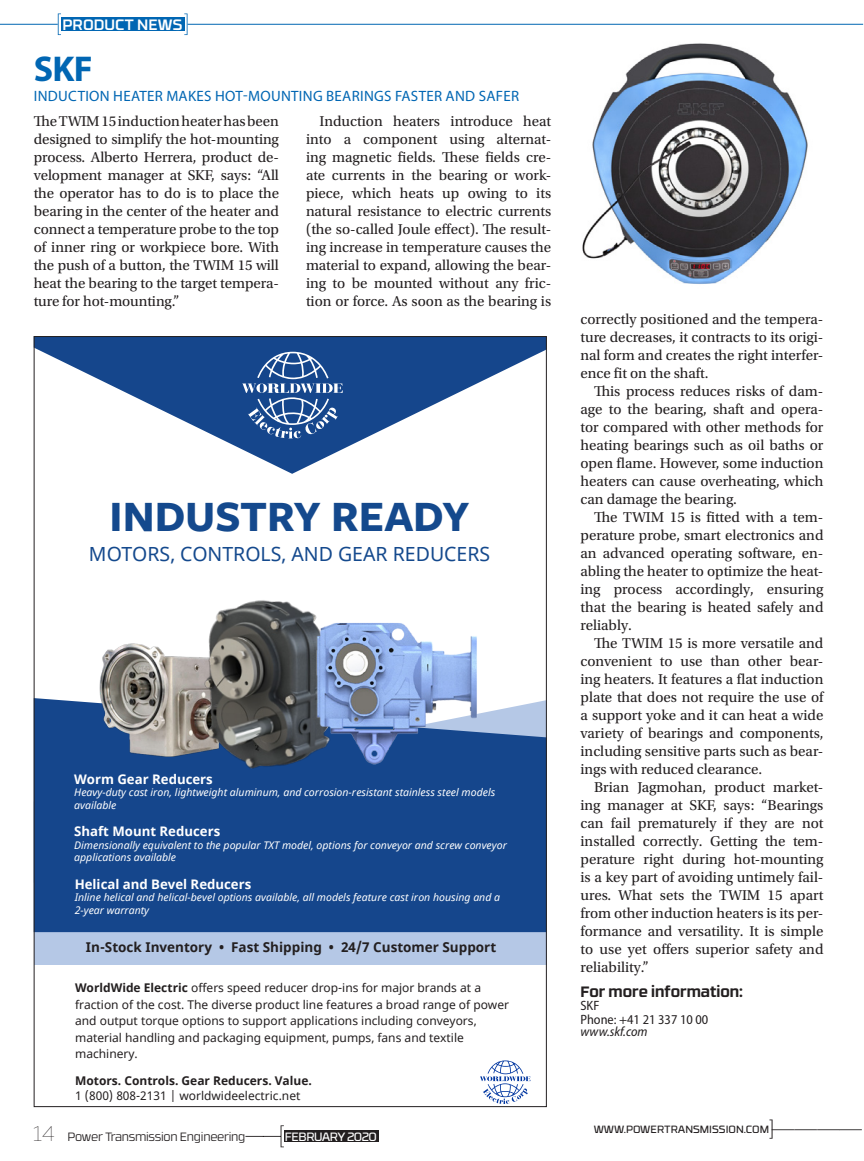
<style>
.page{position:relative;width:864px;height:1161px;background:#fff}
.page>*{position:absolute;margin:0;border:0;box-sizing:border-box;transform-origin:0 0}
.t1{font:700 45px "Freight Sans Pro";color:#14498d}
.t2{font:700 36px "Myriad Pro";color:#0166b3}
.t3{font:300 condensed 24px "Myriad Pro";color:#231f20}
.t4{font:19.5px "Noto Sans";color:#14498d}
.t5{font:15px/18px "Utopia Std";color:#231f20;text-align:justify}
.t6{font:15px "Myriad Pro";letter-spacing:.02em;color:#0166b3}
.t7{font:700 15px "RB No 3.1";color:#231f20}
.t8{font:500 15px "RB No 3.1";color:#fff}
.t9{font:700 13.5px "Noto Sans";color:#231f20}
.t10{font:semi-condensed 13.5px/13.5px "Myriad Pro";color:#231f20}
.t11{font:italic semi-condensed 13.5px "Myriad Pro";color:#231f20}
.t12{font:700 13.2px "Noto Sans";color:#fff}
.t13{font:12px/16.5px "Noto Sans";color:#231f20}
.t14{font:700 12px "Noto Sans";color:#231f20}
.t15{font:300 12px "RB No 3.1";letter-spacing:-.02em;color:#231f20}
.t16{font:12px "RB No 3.1";letter-spacing:-.04em;color:#fff}
.t17{font:italic 10.5px/12.6px "Noto Sans";color:#fff}
.t18{font:10.5px "RB No 3.1";color:#231f20}
.s1{font-weight:700}
.s2{font-weight:100;font-size:21px}
</style>
<div class="page">
<div style="left:34px;top:932px;width:513px;height:32px;background:#b5c8e6"></div>
<div style="left:36px;top:698px;width:509px;height:234px;background:#15468c"></div>
<svg style="left:36px;top:338px;width:509px;height:136px"></svg>
<svg style="left:480px;top:1060px;width:50px;height:44px"></svg>
<svg style="left:242px;top:352px;width:101px;height:86px;background:#426aa2"></svg>
<img style="left:89px;top:643px;width:158px;height:135px">
<img style="left:199px;top:600px;width:100px;height:173px">
<img style="left:299px;top:609px;width:194px;height:180px">
<img style="left:582px;top:43px;width:226px;height:241px">
<svg style="left:245px;top:1125px;width:39px;height:22px"></svg>
<div style="left:284px;top:1131px;width:94px;height:11px;background:#231f20"></div>
<div style="left:61px;top:17px;width:123px;height:14px;background:#0166b3"></div>
<svg style="left:184px;top:14px;width:4px;height:21px"></svg>
<hr style="left:188px;top:24px;width:675px;height:1px;background:#0166b3">
<svg style="left:58px;top:14px;width:3px;height:21px"></svg>
<hr style="left:0;top:24px;width:58px;height:1px;background:#0166b3">
<p class="t8" style="left:62px;top:13px;width:122px">PRODUCT NEWS</p>
<h2 class="t2" style="left:34px;top:49px;width:61px">SKF</h2>
<p class="t6" style="left:34px;top:88px;width:487px">INDUCTION HEATER MAKES HOT-MOUNTING BEARINGS FASTER AND SAFER</p>
<p class="t5" style="left:34px;top:112px;width:247px">The TWIM 15 induction heater has been designed to simplify the hot-mounting process. Alberto Herrera, product de&shy;velopment manager at SKF, says: “All the operator has to do is to place the bearing in the center of the heater and connect a temperature probe to the top of inner ring or workpiece bore. With the push of a button, the TWIM 15 will heat the bearing to the target tempera&shy;ture for hot-mounting.”</p>
<p class="t5" style="left:306px;top:112px;width:247px;text-indent:14px">Induction heaters introduce heat into a component using alternat&shy;ing magnetic fields. These fields cre&shy;ate currents in the bearing or work&shy;piece, which heats up owing to its natural resistance to electric currents (the so-called Joule effect). The result&shy;ing increase in temperature causes the material to expand, allowing the bear&shy;ing to be mounted without any fric&shy;tion or force. As soon as the bearing is</p>
<h1 class="t1" style="left:110px;top:486px;width:362px">INDUSTRY READY</h1>
<h3 class="t4" style="left:89px;top:541px;width:403px">MOTORS, CONTROLS, AND GEAR REDUCERS</h3>
<p class="t12" style="left:74px;top:769px;width:140px">Worm Gear Reducers</p>
<p class="t17" style="left:74px;top:786px;width:423px">Heavy-duty cast iron, lightweight aluminum, and corrosion-resistant stainless steel models available</p>
<p class="t12" style="left:74px;top:822px;width:147px">Shaft Mount Reducers</p>
<p class="t17" style="left:74px;top:838px;width:434px">Dimensionally equivalent to the popular TXT model, options for conveyor and screw conveyor applications available</p>
<p class="t12" style="left:75px;top:875px;width:178px">Helical and Bevel Reducers</p>
<p class="t17" style="left:75px;top:891px;width:427px">Inline helical and helical-bevel options available, all models feature cast iron housing and a<br>2-year warranty</p>
<p class="t9" style="left:86px;top:938px;width:412px">In-Stock Inventory • Fast Shipping • 24/7 Customer Support</p>
<p class="t13" style="left:75px;top:980px;width:436px"><span class="s1">WorldWide Electric</span> offers speed reducer drop-ins for major brands at a fraction of the cost. The diverse product line features a broad range of power and output torque options to support applications including conveyors, material handling and packaging equipment, pumps, fans and textile machinery.</p>
<p class="t14" style="left:75px;top:1072px;width:238px">Motors. Controls. Gear Reducers. Value.</p>
<p class="t13" style="left:75px;top:1088px;width:227px">1 (800) 808-2131 | worldwideelectric.net</p>
<p class="t15" style="left:33px;top:1128px;width:213px"><span class="s2">14</span> Power Transmission Engineering</p>
<p class="t16" style="left:285px;top:1128px;width:94px">FEBRUARY 2020</p>
<p class="t5" style="left:580px;top:310px;width:245px">correctly positioned and the tempera&shy;ture decreases, it contracts to its origi&shy;nal form and creates the right interfer&shy;ence fit on the shaft.</p>
<p class="t5" style="left:580px;top:382px;width:245px;text-indent:14px">This process reduces risks of dam&shy;age to the bearing, shaft and opera&shy;tor compared with other methods for heating bearings such as oil baths or open flame. However, some induction heaters can cause overheating, which can damage the bearing.</p>
<p class="t5" style="left:580px;top:508px;width:245px;text-indent:14px">The TWIM 15 is fitted with a tem&shy;perature probe, smart electronics and an advanced operating software, en&shy;abling the heater to optimize the heat&shy;ing process accordingly, ensuring that the bearing is heated safely and reliably.</p>
<p class="t5" style="left:580px;top:634px;width:245px;text-indent:14px">The TWIM 15 is more versatile and convenient to use than other bear&shy;ing heaters. It features a flat induction plate that does not require the use of a support yoke and it can heat a wide variety of bearings and components, including sensitive parts such as bear&shy;ings with reduced clearance.</p>
<p class="t5" style="left:580px;top:778px;width:245px;text-indent:14px">Brian Jagmohan, product market&shy;ing manager at SKF, says: “Bearings can fail prematurely if they are not installed correctly. Getting the tem&shy;perature right during hot-mounting is a key part of avoiding untimely fail&shy;ures. What sets the TWIM 15 apart from other induction heaters is its per&shy;formance and versatility. It is simple to use yet offers superior safety and reliability.”</p>
<p class="t7" style="left:580px;top:979px;width:164px">For more information:</p>
<p class="t10" style="left:580px;top:999px;width:129px">SKF<br>Phone: +41 21 337 10 00</p>
<p class="t11" style="left:580px;top:1024px;width:69px">www.skf.com</p>
<p class="t18" style="left:594px;top:1122px;width:177px">WWW.POWERTRANSMISSION.COM</p>
<h3 class="t3" style="left:769px;top:1116px;width:96px">]————</h3>
</div>
